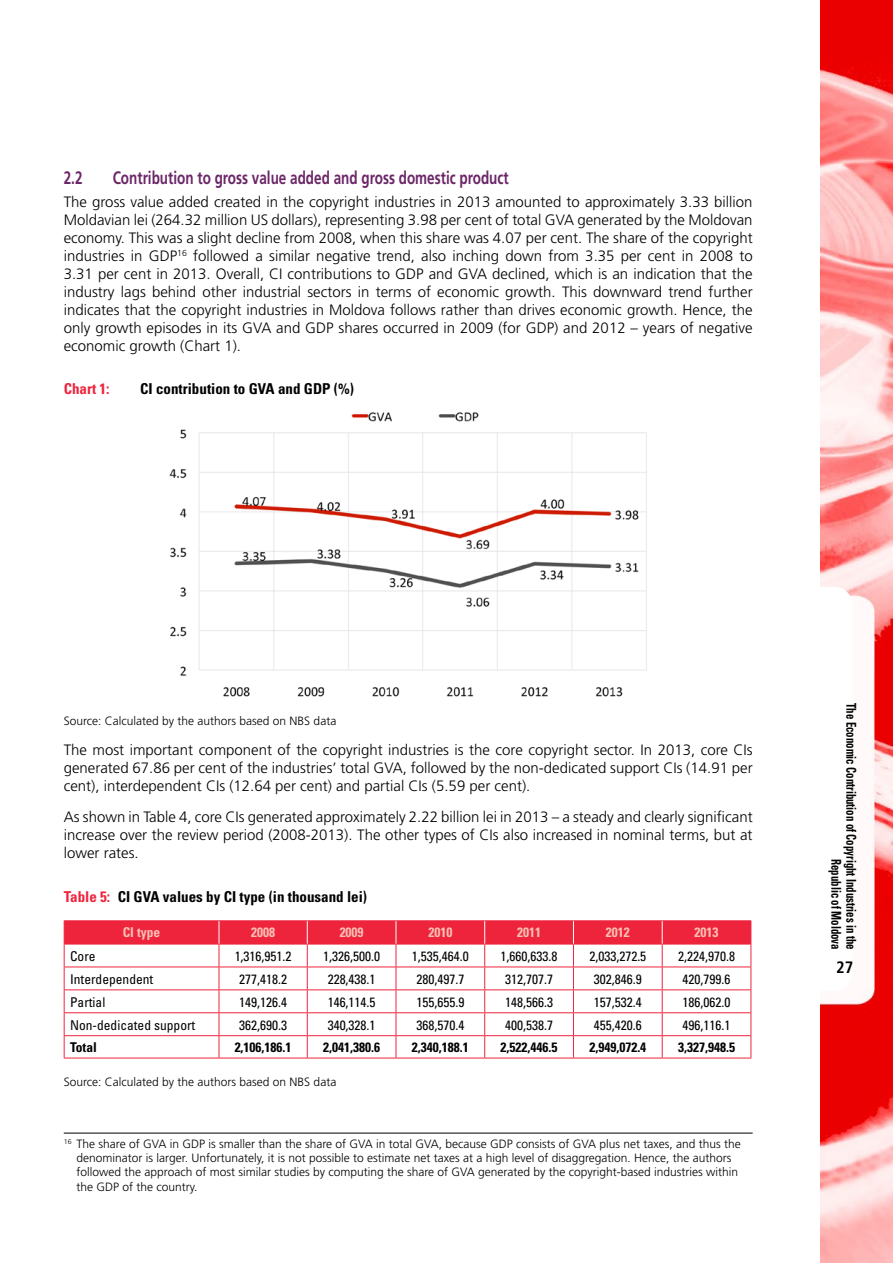
<style>
.page{position:relative;width:893px;height:1263px;background:#fff}
.page>*{position:absolute;margin:0;border:0;box-sizing:border-box;transform-origin:0 0}
.t1{font:700 18px "Frutiger";color:#6c2668;scale:.75 1}
.t2{font:700 condensed 16.5px "Frutiger";color:#000}
.t3{font:300 15px/18px "Frutiger";color:#000;text-align:justify}
.t4{font:700 condensed 15px "Univers";color:#000}
.t5{font:700 condensed 15px "Univers";color:#ee243d}
.t6{font:condensed 13.5px "Univers";color:#000}
.t7{font:700 condensed 13.5px "Univers";color:#000}
.t8{font:700 condensed 13.5px/15px "Univers";color:#000;text-align:right;scale:.8 1}
.t9{font:700 condensed 13.5px "Univers";color:#fac0b3}
.t10{font:300 12px/14.4px "Frutiger";color:#000}
.s1{color:#ee243d}
</style>
<div class="page">
<img style="left:820px;top:0;width:73px;height:1263px">
<div style="left:768px;top:588px;width:84px;height:402px;background:#fff;border-radius:18px"></div>
<div style="left:767px;top:587px;width:86px;height:404px;border:2px solid #fff;border-radius:18px"></div>
<img style="left:169px;top:412px;width:478px;height:285px">
<hr style="left:64px;top:1058px;width:155px;height:1px;background:#ee243d">
<hr style="left:219px;top:1058px;width:88px;height:1px;background:#ee243d">
<hr style="left:307px;top:1058px;width:89px;height:1px;background:#ee243d">
<hr style="left:396px;top:1058px;width:89px;height:1px;background:#ee243d">
<hr style="left:485px;top:1058px;width:88px;height:1px;background:#ee243d">
<hr style="left:573px;top:1058px;width:89px;height:1px;background:#ee243d">
<hr style="left:662px;top:1058px;width:89px;height:1px;background:#ee243d">
<hr style="left:64px;top:920px;width:155px;height:1px;background:#ee243d">
<hr style="left:219px;top:920px;width:88px;height:1px;background:#ee243d">
<hr style="left:307px;top:920px;width:89px;height:1px;background:#ee243d">
<hr style="left:396px;top:920px;width:89px;height:1px;background:#ee243d">
<hr style="left:485px;top:920px;width:88px;height:1px;background:#ee243d">
<hr style="left:573px;top:920px;width:89px;height:1px;background:#ee243d">
<hr style="left:662px;top:920px;width:89px;height:1px;background:#ee243d">
<svg style="left:64px;top:921px;width:688px;height:137px"></svg>
<hr style="left:64px;top:1133px;width:689px;height:1px;background:#000">
<p class="t1" style="left:64px;top:167px;width:27px">2.2</p>
<p class="t1" style="left:113px;top:167px;width:530px">Contribution to gross value added and gross domestic product</p>
<p class="t3" style="left:64px;top:192px;width:690px">The gross value added created in the copyright industries in 2013 amounted to approximately 3.33 billion Moldavian lei (264.32 million US dollars), representing 3.98 per cent of total GVA generated by the Moldovan economy. This was a slight decline from 2008, when this share was 4.07 per cent. The share of the copyright industries in GDP<sup>16</sup> followed a similar negative trend, also inching down from 3.35 per cent in 2008 to 3.31 per cent in 2013. Overall, CI contributions to GDP and GVA declined, which is an indication that the industry lags behind other industrial sectors in terms of economic growth. This downward trend further indicates that the copyright industries in Moldova follows rather than drives economic growth. Hence, the only growth episodes in its GVA and GDP shares occurred in 2009 (for GDP) and 2012 – years of negative economic growth (Chart 1).</p>
<p class="t5" style="left:64px;top:380px;width:47px">Chart 1:</p>
<p class="t4" style="left:140px;top:380px;width:215px">CI contribution to GVA and GDP (%)</p>
<p class="t10" style="left:64px;top:713px;width:274px">Source: Calculated by the authors based on NBS data</p>
<p class="t3" style="left:64px;top:741px;width:690px">The most important component of the copyright industries is the core copyright sector. In 2013, core CIs generated 67.86 per cent of the industries’ total GVA, followed by the non-dedicated support CIs (14.91 per cent), interdependent CIs (12.64 per cent) and partial CIs (5.59 per cent).</p>
<p class="t3" style="left:64px;top:808px;width:690px">As shown in Table 4, core CIs generated approximately 2.22 billion lei in 2013 – a steady and clearly significant increase over the review period (2008-2013). The other types of CIs also increased in nominal terms, but at lower rates.</p>
<p class="t4" style="left:64px;top:887px;width:305px"><span class="s1">Table 5:</span> CI GVA values by CI type (in thousand lei)</p>
<p class="t9" style="left:123px;top:924px;width:39px">CI type</p>
<p class="t9" style="left:251px;top:924px;width:25px">2008</p>
<p class="t9" style="left:340px;top:924px;width:25px">2009</p>
<p class="t9" style="left:428px;top:924px;width:25px">2010</p>
<p class="t9" style="left:517px;top:924px;width:25px">2011</p>
<p class="t9" style="left:606px;top:924px;width:25px">2012</p>
<p class="t9" style="left:695px;top:924px;width:25px">2013</p>
<p class="t6" style="left:70px;top:948px;width:27px">Core</p>
<p class="t6" style="left:235px;top:948px;width:58px">1,316,951.2</p>
<p class="t6" style="left:323px;top:948px;width:58px">1,326,500.0</p>
<p class="t6" style="left:412px;top:948px;width:58px">1,535,464.0</p>
<p class="t6" style="left:501px;top:948px;width:58px">1,660,633.8</p>
<p class="t6" style="left:589px;top:948px;width:58px">2,033,272.5</p>
<p class="t6" style="left:678px;top:948px;width:58px">2,224,970.8</p>
<p class="t6" style="left:70px;top:970px;width:85px">Interdependent</p>
<p class="t6" style="left:239px;top:970px;width:49px">277,418.2</p>
<p class="t6" style="left:328px;top:970px;width:49px">228,438.1</p>
<p class="t6" style="left:416px;top:970px;width:49px">280,497.7</p>
<p class="t6" style="left:505px;top:970px;width:49px">312,707.7</p>
<p class="t6" style="left:594px;top:970px;width:49px">302,846.9</p>
<p class="t6" style="left:683px;top:970px;width:49px">420,799.6</p>
<p class="t6" style="left:70px;top:993px;width:37px">Partial</p>
<p class="t6" style="left:239px;top:993px;width:49px">149,126.4</p>
<p class="t6" style="left:328px;top:993px;width:49px">146,114.5</p>
<p class="t6" style="left:416px;top:993px;width:49px">155,655.9</p>
<p class="t6" style="left:505px;top:993px;width:49px">148,566.3</p>
<p class="t6" style="left:594px;top:993px;width:49px">157,532.4</p>
<p class="t6" style="left:683px;top:993px;width:49px">186,062.0</p>
<p class="t6" style="left:70px;top:1016px;width:127px">Non-dedicated support</p>
<p class="t6" style="left:239px;top:1016px;width:49px">362,690.3</p>
<p class="t6" style="left:328px;top:1016px;width:49px">340,328.1</p>
<p class="t6" style="left:416px;top:1016px;width:49px">368,570.4</p>
<p class="t6" style="left:505px;top:1016px;width:49px">400,538.7</p>
<p class="t6" style="left:594px;top:1016px;width:49px">455,420.6</p>
<p class="t6" style="left:683px;top:1016px;width:49px">496,116.1</p>
<p class="t7" style="left:70px;top:1039px;width:28px">Total</p>
<p class="t7" style="left:235px;top:1039px;width:58px">2,106,186.1</p>
<p class="t7" style="left:323px;top:1039px;width:58px">2,041,380.6</p>
<p class="t7" style="left:412px;top:1039px;width:58px">2,340,188.1</p>
<p class="t7" style="left:501px;top:1039px;width:58px">2,522,446.5</p>
<p class="t7" style="left:589px;top:1039px;width:58px">2,949,072.4</p>
<p class="t7" style="left:678px;top:1039px;width:58px">3,327,948.5</p>
<p class="t10" style="left:64px;top:1074px;width:274px">Source: Calculated by the authors based on NBS data</p>
<p class="t10" style="left:77px;top:1136px;width:666px;text-indent:-13px"><sup>16</sup> The share of GVA in GDP is smaller than the share of GVA in total GVA, because GDP consists of GVA plus net taxes, and thus the denominator is larger. Unfortunately, it is not possible to estimate net taxes at a high level of disaggregation. Hence, the authors followed the approach of most similar studies by computing the share of GVA generated by the copyright-based industries within the GDP of the country.</p>
<p class="t8" style="left:859px;top:703px;width:310px;rotate:90deg">The Economic Contribution of Copyright Industries in the<br>Republic of Moldova</p>
<p class="t2" style="left:836px;top:958px;width:19px">27</p>
</div>
